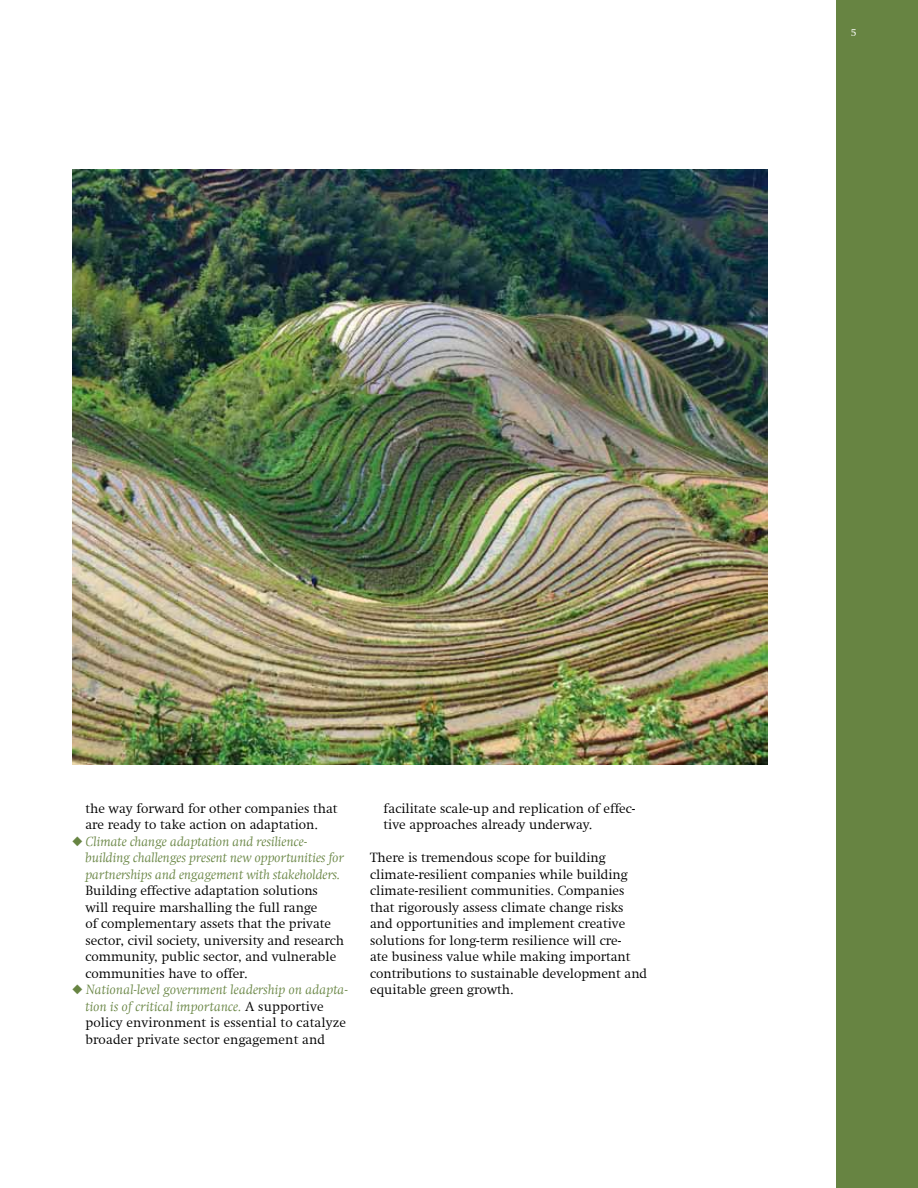
<style>
.page{position:relative;width:918px;height:1188px;background:#fff}
.page>*{position:absolute;margin:0;border:0;box-sizing:border-box;transform-origin:0 0}
.t1{font:300 13.5px/16.5px "Swift Com";color:#000}
.t2{font:italic 300 13.5px/16.5px "Swift Com";color:#678442}
.t3{font:300 10.5px "Swift Com";color:#fff}
.s1{color:#678442}
.s2{font-style:italic;color:#678442}
</style>
<div class="page">
<div style="left:837px;top:0;width:81px;height:1188px;background:#678442"></div>
<img style="left:72px;top:170px;width:696px;height:594px">
<p class="t3" style="left:851px;top:26px;width:7px">5</p>
<p class="t1" style="left:86px;top:800px;width:253px">the way forward for other companies that are ready to take action on adaptation.</p>
<p class="t2" style="left:86px;top:833px;width:260px;text-indent:-14px">◆ Climate change adaptation and resilience&shy;building challenges present new opportunities for partnerships and engagement with stakeholders.</p>
<p class="t1" style="left:86px;top:883px;width:260px">Building effective adaptation solutions will require marshalling the full range<br>of complementary assets that the private sector, civil society, university and research community, public sector, and vulnerable communities have to offer.</p>
<p class="t1" style="left:86px;top:982px;width:264px;text-indent:-14px"><span class="s1">◆</span> <span class="s2">National-level government leadership on adapta&shy;tion is of critical importance.</span> A supportive policy environment is essential to catalyze broader private sector engagement and</p>
<p class="t1" style="left:384px;top:800px;width:253px">facilitate scale-up and replication of effec&shy;tive approaches already underway.</p>
<p class="t1" style="left:370px;top:850px;width:279px">There is tremendous scope for building climate-resilient companies while building climate-resilient communities. Companies that rigorously assess climate change risks and opportunities and implement creative solutions for long-term resilience will cre-<br>ate business value while making important contributions to sustainable development and equitable green growth.</p>
</div>
